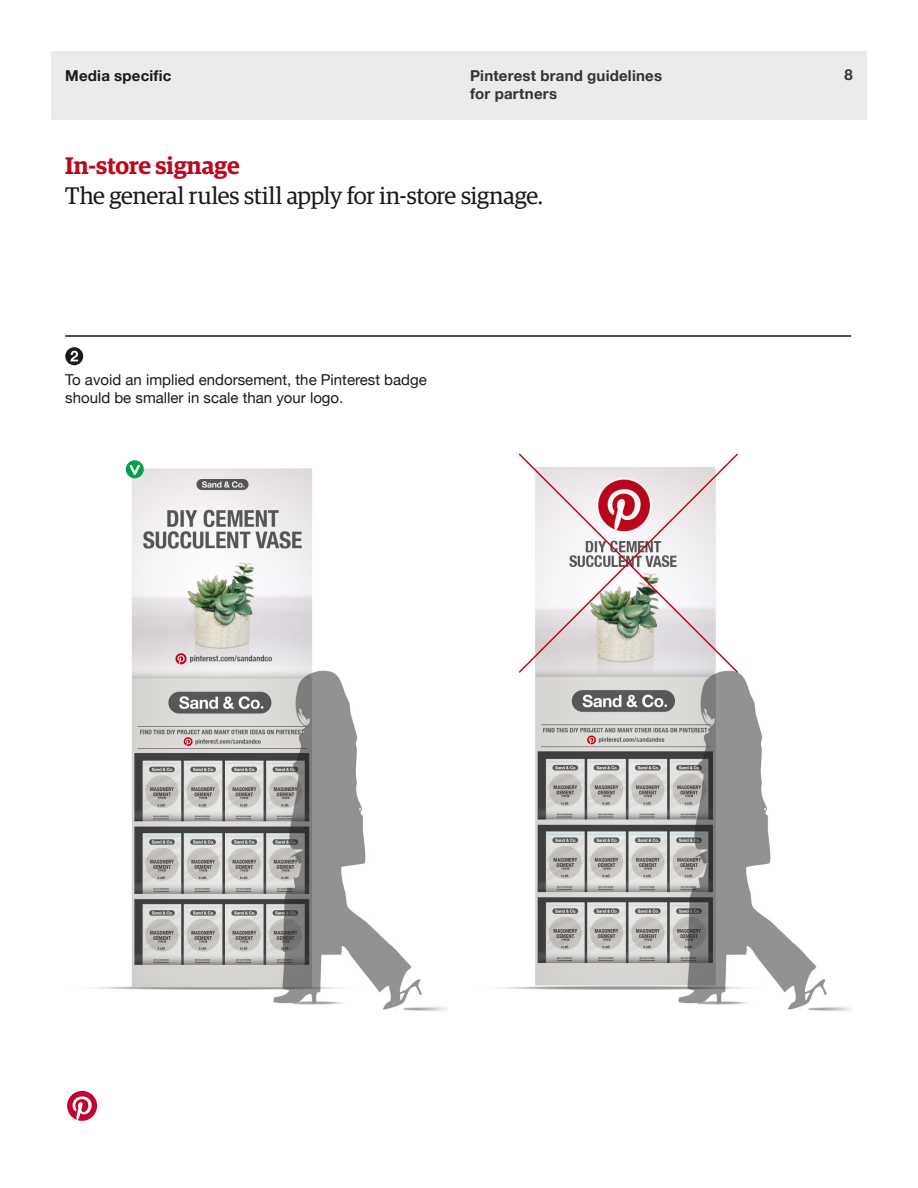
<style>
.page{position:relative;width:918px;height:1188px;background:#fff}
.page>*{position:absolute;margin:0;border:0;box-sizing:border-box;transform-origin:0 0}
.t1{font:24px "Guardian Egyp";letter-spacing:-.01em;color:#1a1a1a}
.t2{font:600 24px "Guardian Egyp";letter-spacing:-.005em;color:#bd081c}
.t3{font:15px/18px "Helvetica Neue";color:#1a1a1a}
.t4{font:700 15px/18px "Helvetica Neue";letter-spacing:.015em;color:#333}
.t5{font:700 15px "Helvetica Neue";letter-spacing:.015em;color:#1a1a1a}
</style>
<div class="page">
<div style="left:51px;top:51px;width:816px;height:69px;background:#ebebeb;border-radius:2px"></div>
<svg style="left:67px;top:1091px;width:30px;height:30px"></svg>
<img style="left:499px;top:673px;width:353px;height:339px">
<img style="left:94px;top:467px;width:353px;height:545px">
<svg style="left:126px;top:460px;width:18px;height:18px"></svg>
<svg style="left:517px;top:453px;width:222px;height:221px"></svg>
<hr style="left:65px;top:335px;width:786px;height:2px;background:#1a1a1a">
<svg style="left:65px;top:347px;width:18px;height:18px"></svg>
<svg style="left:70px;top:351px;width:8px;height:10px"></svg>
<p class="t5" style="left:65px;top:64px;width:108px">Media specific</p>
<p class="t4" style="left:844px;top:66px;width:10px">8</p>
<p class="t4" style="left:470px;top:67px;width:193px">Pinterest brand guidelines for partners</p>
<h1 class="t2" style="left:65px;top:148px;width:176px">In-store signage</h1>
<h1 class="t1" style="left:65px;top:179px;width:480px">The general rules still apply for in-store signage.</h1>
<p class="t3" style="left:65px;top:371px;width:363px">To avoid an implied endorsement, the Pinterest badge should be smaller in scale than your logo.</p>
</div>
